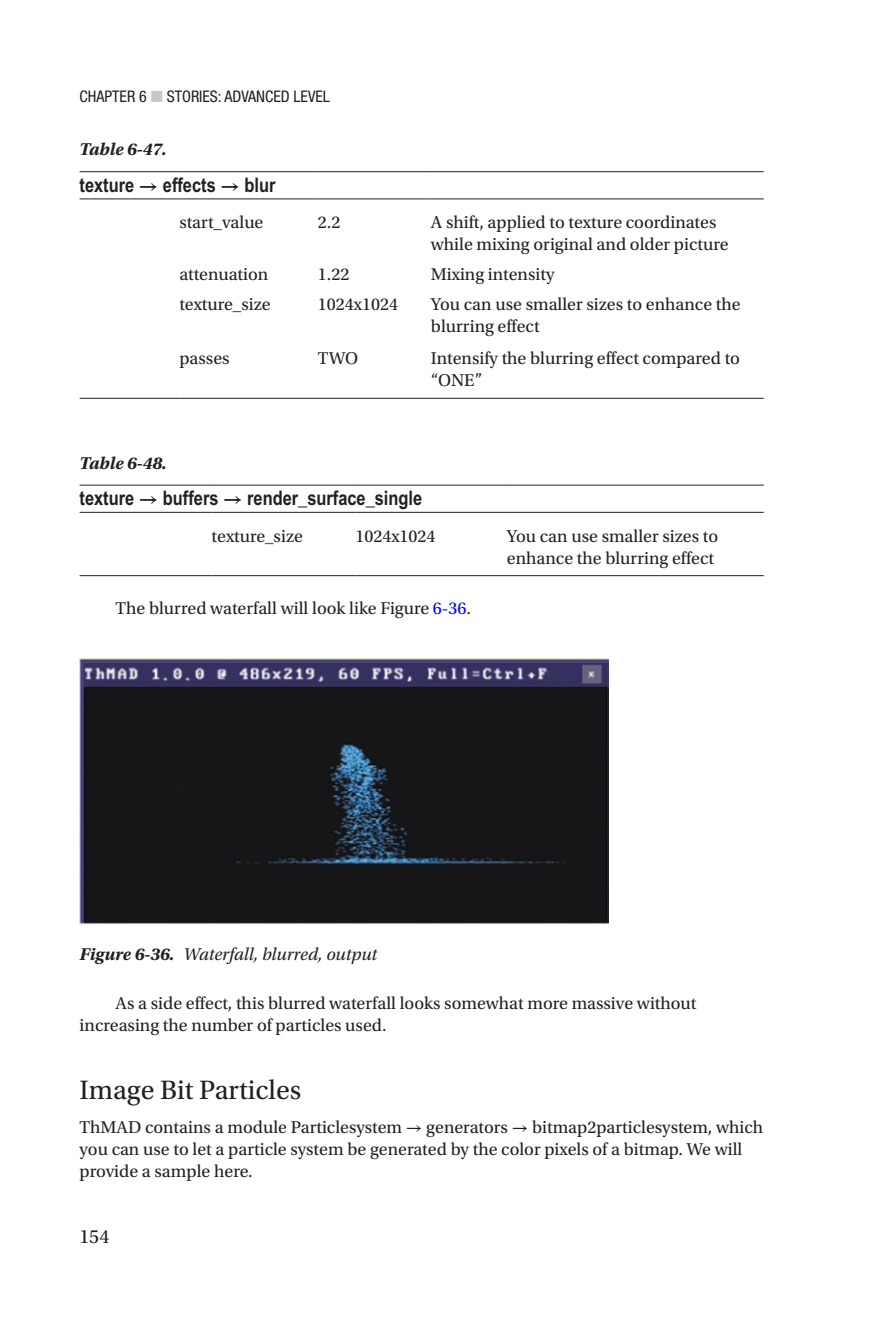
<style>
.page{position:relative;width:879px;height:1333px;background:#fff}
.page>*{position:absolute;margin:0;border:0;box-sizing:border-box;transform-origin:0 0}
.t1{font:28px "Mblkcw Tywwyv Njmjdr Utopia Std";color:#231f20}
.t2{font:700 20px "Vcqlqf Bcdfln Nspjdg Arial Narrow";color:#231f20}
.t3{font:20px "Mblkcw Tywwyv Njmjdr Utopia Std";color:#231f20}
.t4{font:18px/22px "Mblkcw Tywwyv Njmjdr Utopia Std";color:#231f20}
.t5{font:italic 18px "Xvnprc Lvblkq Wlcxqt Utopia Std";color:#231f20}
.t6{font:italic 700 18px "Ccjdnd Chqmfq Fvgtmr Utopia Std";color:#231f20}
.t7{font:condensed 16px "Nrbbcp Ldybpb Sfbmjm Helvetica Neue";color:#231f20}
.s1{color:#c7c8ca}
.s2{font-family:"Gcxpmn Phjrqg Fjrtbg STIX General"}
.s3{color:#00f}
.s4{font-family:"Ccjdnd Chqmfq Fvgtmr Utopia Std";font-weight:700}
.s5{font-family:"Dwdpdj Cdlcmh Lqyfqh STIX General"}
</style>
<div class="page">
<hr style="left:80px;top:484px;width:132px;height:1px;background:#231f20">
<hr style="left:212px;top:484px;width:143px;height:1px;background:#231f20">
<hr style="left:355px;top:484px;width:152px;height:1px;background:#231f20">
<hr style="left:507px;top:484px;width:257px;height:1px;background:#231f20">
<hr style="left:80px;top:512px;width:132px;height:1px;background:#231f20">
<hr style="left:212px;top:512px;width:143px;height:1px;background:#231f20">
<hr style="left:355px;top:512px;width:152px;height:1px;background:#231f20">
<hr style="left:507px;top:512px;width:257px;height:1px;background:#231f20">
<hr style="left:80px;top:575px;width:132px;height:1px;background:#231f20">
<hr style="left:212px;top:575px;width:143px;height:1px;background:#231f20">
<hr style="left:355px;top:575px;width:152px;height:1px;background:#231f20">
<hr style="left:507px;top:575px;width:257px;height:1px;background:#231f20">
<img style="left:80px;top:658px;width:528px;height:266px">
<hr style="left:318px;top:398px;width:113px;height:1px;background:#231f20">
<hr style="left:179px;top:398px;width:139px;height:1px;background:#231f20">
<hr style="left:80px;top:398px;width:99px;height:1px;background:#231f20">
<hr style="left:431px;top:398px;width:333px;height:1px;background:#231f20">
<hr style="left:80px;top:171px;width:99px;height:1px;background:#231f20">
<hr style="left:179px;top:171px;width:139px;height:1px;background:#231f20">
<hr style="left:318px;top:171px;width:113px;height:1px;background:#231f20">
<hr style="left:431px;top:171px;width:333px;height:1px;background:#231f20">
<hr style="left:80px;top:198px;width:99px;height:1px;background:#231f20">
<hr style="left:179px;top:198px;width:139px;height:1px;background:#231f20">
<hr style="left:318px;top:198px;width:113px;height:1px;background:#231f20">
<hr style="left:431px;top:198px;width:333px;height:1px;background:#231f20">
<p class="t7" style="left:80px;top:87px;width:248px">CHAPTER 6 <span class="s1">■</span> STORIES: ADVANCED LEVEL</p>
<p class="t6" style="left:80px;top:139px;width:89px">Table 6-47.</p>
<p class="t2" style="left:80px;top:173px;width:197px">texture <span class="s2">→</span> effects <span class="s2">→</span> blur</p>
<p class="t4" style="left:179px;top:212px;width:86px">start_value</p>
<p class="t4" style="left:318px;top:212px;width:24px">2.2</p>
<p class="t4" style="left:431px;top:212px;width:299px">A shift, applied to texture coordinates while mixing original and older picture</p>
<p class="t4" style="left:179px;top:264px;width:91px">attenuation</p>
<p class="t4" style="left:318px;top:264px;width:33px">1.22</p>
<p class="t4" style="left:431px;top:264px;width:125px">Mixing intensity</p>
<p class="t4" style="left:179px;top:294px;width:93px">texture_size</p>
<p class="t4" style="left:318px;top:294px;width:82px">1024x1024</p>
<p class="t4" style="left:431px;top:294px;width:311px">You can use smaller sizes to enhance the blurring effect</p>
<p class="t4" style="left:179px;top:348px;width:52px">passes</p>
<p class="t4" style="left:318px;top:348px;width:42px">TWO</p>
<p class="t4" style="left:431px;top:348px;width:311px">Intensify the blurring effect compared to “ONE”</p>
<p class="t6" style="left:80px;top:452px;width:89px">Table 6-48.</p>
<p class="t2" style="left:80px;top:486px;width:344px">texture <span class="s2">→</span> buffers <span class="s2">→</span> render_surface_single</p>
<p class="t4" style="left:212px;top:525px;width:93px">texture_size</p>
<p class="t4" style="left:355px;top:525px;width:82px">1024x1024</p>
<p class="t4" style="left:507px;top:525px;width:213px">You can use smaller sizes to enhance the blurring effect</p>
<p class="t4" style="left:116px;top:597px;width:357px">The blurred waterfall will look like Figure <span class="s3">6-36</span>.</p>
<p class="t5" style="left:80px;top:943px;width:299px"><span class="s4">Figure 6-36.</span> Waterfall, blurred, output</p>
<p class="t4" style="left:80px;top:992px;width:618px;text-indent:36px">As a side effect, this blurred waterfall looks somewhat more massive without increasing the number of particles used.</p>
<h1 class="t1" style="left:80px;top:1074px;width:223px">Image Bit Particles</h1>
<p class="t4" style="left:80px;top:1116px;width:685px">ThMAD contains a module Particlesystem <span class="s5">→</span> generators <span class="s5">→</span> bitmap2particlesystem, which you can use to let a particle system be generated by the color pixels of a bitmap. We will provide a sample here.</p>
<p class="t3" style="left:80px;top:1225px;width:32px">154</p>
</div>
